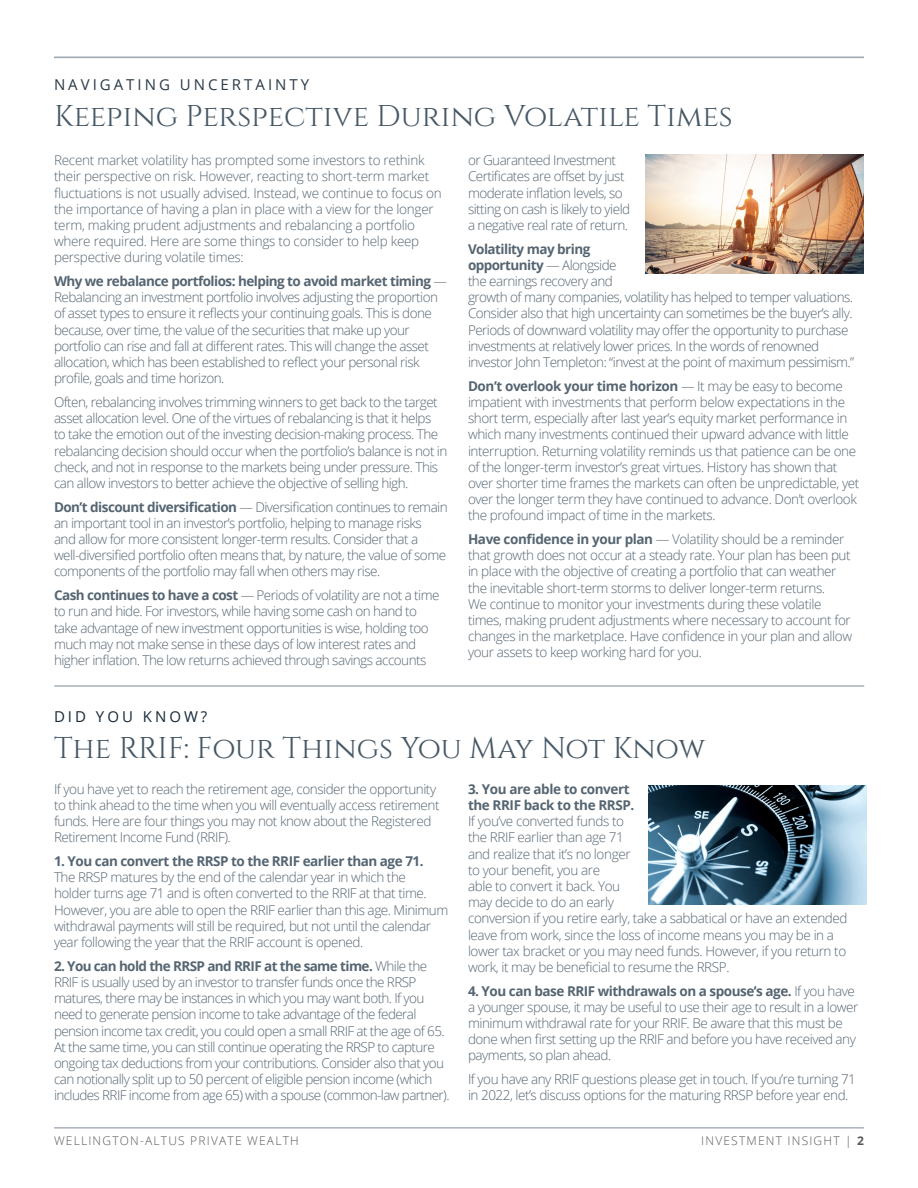
<style>
.page{position:relative;width:918px;height:1188px;background:#fff}
.page>*{position:absolute;margin:0;border:0;box-sizing:border-box;transform-origin:0 0}
.t1{font:30px "Cinzel";color:#475865}
.t2{font:15px "Open Sans";letter-spacing:.2em;color:#2b3a47}
.t3{font:15px "Open Sans";letter-spacing:.2em;color:#172938}
.t4{font:300 13.5px/16.2px "Open Sans";letter-spacing:-.035em;color:#556571}
.t5{font:300 12px "Open Sans";letter-spacing:.1em;color:#57585a}
.s1{font-weight:700}
</style>
<div class="page">
<hr style="left:54px;top:56px;width:810px;height:2px;background:#9faab2">
<hr style="left:54px;top:1128px;width:810px;height:1px;background:#001639">
<hr style="left:54px;top:684px;width:810px;height:3px;background:#adb8bf">
<img style="left:646px;top:154px;width:218px;height:119px">
<img style="left:648px;top:786px;width:219px;height:118px">
<p class="t2" style="left:54px;top:75px;width:257px">NAVIGATING UNCERTAINTY</p>
<p class="t1" style="left:54px;top:99px;width:680px">Keeping Perspective During Volatile Times</p>
<p class="t4" style="left:54px;top:152px;width:389px">Recent market volatility has prompted some investors to rethink their perspective on risk. However, reacting to short-term market fluctuations is not usually advised. Instead, we continue to focus on the importance of having a plan in place with a view for the longer term, making prudent adjustments and rebalancing a portfolio where required. Here are some things to consider to help keep perspective during volatile times:</p>
<p class="t4" style="left:54px;top:273px;width:395px"><span class="s1">Why we rebalance portfolios: helping to avoid market timing</span> — Rebalancing an investment portfolio involves adjusting the proportion of asset types to ensure it reflects your continuing goals. This is done because, over time, the value of the securities that make up your portfolio can rise and fall at different rates. This will change the asset allocation, which has been established to reflect your personal risk profile, goals and time horizon.</p>
<p class="t4" style="left:54px;top:394px;width:395px">Often, rebalancing involves trimming winners to get back to the target asset allocation level. One of the virtues of rebalancing is that it helps<br>to take the emotion out of the investing decision-making process. The rebalancing decision should occur when the portfolio’s balance is not in check, and not in response to the markets being under pressure. This can allow investors to better achieve the objective of selling high.</p>
<p class="t4" style="left:54px;top:498px;width:395px"><span class="s1">Don’t discount diversification</span> — Diversification continues to remain an important tool in an investor’s portfolio, helping to manage risks<br>and allow for more consistent longer-term results. Consider that a well-diversified portfolio often means that, by nature, the value of some components of the portfolio may fall when others may rise.</p>
<p class="t4" style="left:54px;top:587px;width:387px"><span class="s1">Cash continues to have a cost</span> — Periods of volatility are not a time to run and hide. For investors, while having some cash on hand to take advantage of new investment opportunities is wise, holding too much may not make sense in these days of low interest rates and higher inflation. The low returns achieved through savings accounts</p>
<p class="t4" style="left:468px;top:152px;width:164px">or Guaranteed Investment<br>Certificates are offset by just moderate inflation levels, so sitting on cash is likely to yield a negative real rate of return.</p>
<p class="t4" style="left:468px;top:240px;width:388px"><span class="s1">Volatility may bring<br>opportunity</span> — Alongside<br>the earnings recovery and<br>growth of many companies, volatility has helped to temper valuations.<br>Consider also that high uncertainty can sometimes be the buyer’s ally.<br>Periods of downward volatility may offer the opportunity to purchase investments at relatively lower prices. In the words of renowned investor John Templeton: “invest at the point of maximum pessimism.”</p>
<p class="t4" style="left:468px;top:377px;width:393px"><span class="s1">Don’t overlook your time horizon</span> — It may be easy to become impatient with investments that perform below expectations in the short term, especially after last year’s equity market performance in which many investments continued their upward advance with little interruption. Returning volatility reminds us that patience can be one of the longer-term investor’s great virtues. History has shown that over shorter time frames the markets can often be unpredictable, yet over the longer term they have continued to advance. Don’t overlook the profound impact of time in the markets.</p>
<p class="t4" style="left:468px;top:531px;width:386px"><span class="s1">Have confidence in your plan</span> — Volatility should be a reminder that growth does not occur at a steady rate. Your plan has been put in place with the objective of creating a portfolio that can weather the inevitable short-term storms to deliver longer-term returns.<br>We continue to monitor your investments during these volatile times, making prudent adjustments where necessary to account for changes in the marketplace. Have confidence in your plan and allow your assets to keep working hard for you.</p>
<p class="t3" style="left:54px;top:706px;width:155px">DID YOU KNOW?</p>
<p class="t1" style="left:54px;top:730px;width:653px">The RRIF: Four Things You May Not Know</p>
<p class="t4" style="left:54px;top:780px;width:387px">If you have yet to reach the retirement age, consider the opportunity to think ahead to the time when you will eventually access retirement funds. Here are four things you may not know about the Registered Retirement Income Fund (RRIF).</p>
<p class="t4" style="left:54px;top:853px;width:396px"><span class="s1">1. You can convert the RRSP to the RRIF earlier than age 71.<br></span>The RRSP matures by the end of the calendar year in which the<br>holder turns age 71 and is often converted to the RRIF at that time.<br>However, you are able to open the RRIF earlier than this age. Minimum withdrawal payments will still be required, but not until the calendar year following the year that the RRIF account is opened.</p>
<p class="t4" style="left:54px;top:957px;width:397px"><span class="s1">2. You can hold the RRSP and RRIF at the same time.</span> While the RRIF is usually used by an investor to transfer funds once the RRSP matures, there may be instances in which you may want both. If you need to generate pension income to take advantage of the federal pension income tax credit, you could open a small RRIF at the age of 65.<br>At the same time, you can still continue operating the RRSP to capture ongoing tax deductions from your contributions. Consider also that you can notionally split up to 50 percent of eligible pension income (which includes RRIF income from age 65) with a spouse (common-law partner).</p>
<p class="t4" style="left:468px;top:780px;width:381px"><span class="s1">3. You are able to convert<br>the RRIF back to the RRSP.<br></span>If you’ve converted funds to<br>the RRIF earlier than age 71<br>and realize that it’s no longer<br>to your benefit, you are<br>able to convert it back. You<br>may decide to do an early<br>conversion if you retire early, take a sabbatical or have an extended leave from work, since the loss of income means you may be in a lower tax bracket or you may need funds. However, if you return to work, it may be beneficial to resume the RRSP.</p>
<p class="t4" style="left:468px;top:982px;width:392px"><span class="s1">4. You can base RRIF withdrawals on a spouse’s age.</span> If you have a younger spouse, it may be useful to use their age to result in a lower minimum withdrawal rate for your RRIF. Be aware that this must be done when first setting up the RRIF and before you have received any payments, so plan ahead.</p>
<p class="t4" style="left:468px;top:1071px;width:390px">If you have any RRIF questions please get in touch. If you’re turning 71 in 2022, let’s discuss options for the maturing RRSP before year end.</p>
<p class="t5" style="left:54px;top:1132px;width:246px">WELLINGTON-ALTUS PRIVATE WEALTH</p>
<p class="t5" style="left:701px;top:1132px;width:164px">INVESTMENT INSIGHT | <span class="s1">2</span></p>
</div>
